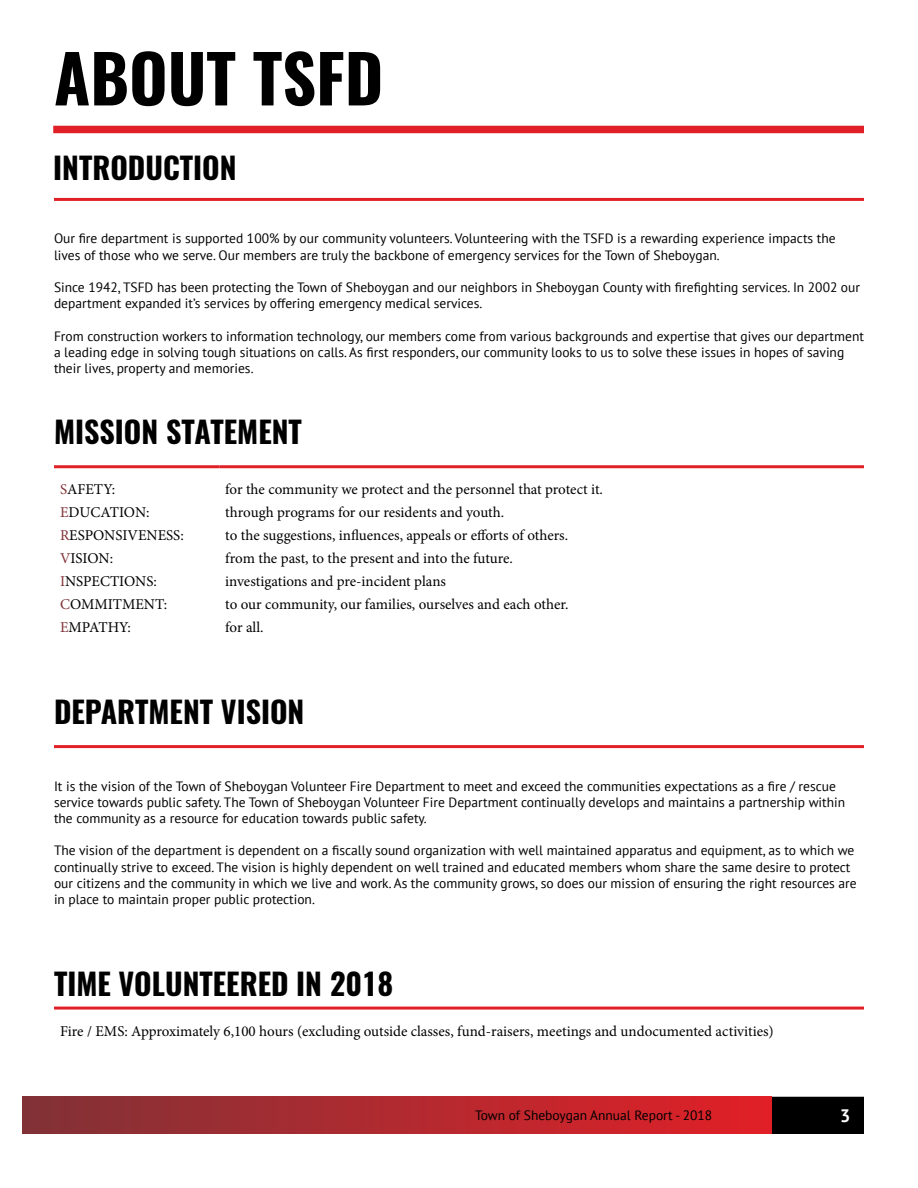
<style>
.page{position:relative;width:918px;height:1188px;background:#fff}
.page>*{position:absolute;margin:0;border:0;box-sizing:border-box;transform-origin:0 0}
.t1{font:700 66px "Oswald";color:#000}
.t2{font:700 30px "Oswald";color:#000}
.t3{font:700 18px "PT Sans";color:#fff}
.t4{font:15px "Minion Pro";color:#000}
.t5{font:13.5px/16.2px "PT Sans";color:#000}
.s1{color:#803136}
</style>
<div class="page">
<div style="left:53px;top:126px;width:811px;height:7px;background:#e11f27"></div>
<hr style="left:54px;top:465px;width:165px;height:3px;background:#e11f27">
<hr style="left:219px;top:465px;width:645px;height:3px;background:#e11f27">
<hr style="left:54px;top:745px;width:810px;height:3px;background:#e11f27">
<hr style="left:54px;top:198px;width:810px;height:3px;background:#e11f27">
<hr style="left:54px;top:1007px;width:810px;height:3px;background:#e11f27">
<div style="left:771px;top:1097px;width:93px;height:37px;background:#000"></div>
<div style="left:22px;top:1097px;width:749px;height:37px;background:linear-gradient(to right,#803337,#e12028)"></div>
<h1 class="t1" style="left:54px;top:33px;width:331px">ABOUT TSFD</h1>
<h2 class="t2" style="left:53px;top:147px;width:185px">INTRODUCTION</h2>
<p class="t5" style="left:54px;top:230px;width:783px">Our fire department is supported 100% by our community volunteers. Volunteering with the TSFD is a rewarding experience impacts the lives of those who we serve. Our members are truly the backbone of emergency services for the Town of Sheboygan.</p>
<p class="t5" style="left:54px;top:279px;width:808px">Since 1942, TSFD has been protecting the Town of Sheboygan and our neighbors in Sheboygan County with firefighting services. In 2002 our department expanded it’s services by offering emergency medical services.</p>
<p class="t5" style="left:54px;top:327px;width:812px">From construction workers to information technology, our members come from various backgrounds and expertise that gives our department a leading edge in solving tough situations on calls. As first responders, our community looks to us to solve these issues in hopes of saving their lives, property and memories.</p>
<h2 class="t2" style="left:54px;top:411px;width:250px">MISSION STATEMENT</h2>
<p class="t4" style="left:60px;top:480px;width:57px"><span class="s1">S</span>AFETY:</p>
<p class="t4" style="left:225px;top:480px;width:379px">for the community we protect and the personnel that protect it.</p>
<p class="t4" style="left:60px;top:503px;width:91px"><span class="s1">E</span>DUCATION:</p>
<p class="t4" style="left:225px;top:503px;width:281px">through programs for our residents and youth.</p>
<p class="t4" style="left:60px;top:525px;width:125px"><span class="s1">R</span>ESPONSIVENESS:</p>
<p class="t4" style="left:225px;top:525px;width:344px">to the suggestions, influences, appeals or efforts of others.</p>
<p class="t4" style="left:60px;top:548px;width:55px"><span class="s1">V</span>ISION:</p>
<p class="t4" style="left:225px;top:548px;width:289px">from the past, to the present and into the future.</p>
<p class="t4" style="left:60px;top:571px;width:98px"><span class="s1">I</span>NSPECTIONS:</p>
<p class="t4" style="left:225px;top:571px;width:222px">investigations and pre-incident plans</p>
<p class="t4" style="left:60px;top:594px;width:109px"><span class="s1">C</span>OMMITMENT:</p>
<p class="t4" style="left:225px;top:594px;width:345px">to our community, our families, ourselves and each other.</p>
<p class="t4" style="left:60px;top:617px;width:72px"><span class="s1">E</span>MPATHY:</p>
<p class="t4" style="left:225px;top:617px;width:40px">for all.</p>
<h2 class="t2" style="left:54px;top:691px;width:252px">DEPARTMENT VISION</h2>
<p class="t5" style="left:54px;top:777px;width:793px">It is the vision of the Town of Sheboygan Volunteer Fire Department to meet and exceed the communities expectations as a fire / rescue service towards public safety. The Town of Sheboygan Volunteer Fire Department continually develops and maintains a partnership within the community as a resource for education towards public safety.</p>
<p class="t5" style="left:54px;top:842px;width:804px">The vision of the department is dependent on a fiscally sound organization with well maintained apparatus and equipment, as to which we continually strive to exceed. The vision is highly dependent on well trained and educated members whom share the same desire to protect our citizens and the community in which we live and work. As the community grows, so does our mission of ensuring the right resources are in place to maintain proper public protection.</p>
<h2 class="t2" style="left:54px;top:963px;width:341px">TIME VOLUNTEERED IN 2018</h2>
<p class="t4" style="left:60px;top:1021px;width:715px">Fire / EMS: Approximately 6,100 hours (excluding outside classes, fund-raisers, meetings and undocumented activities)</p>
<p class="t5" style="left:475px;top:1107px;width:239px">Town of Sheboygan Annual Report - 2018</p>
<h3 class="t3" style="left:840px;top:1104px;width:12px">3</h3>
</div>
